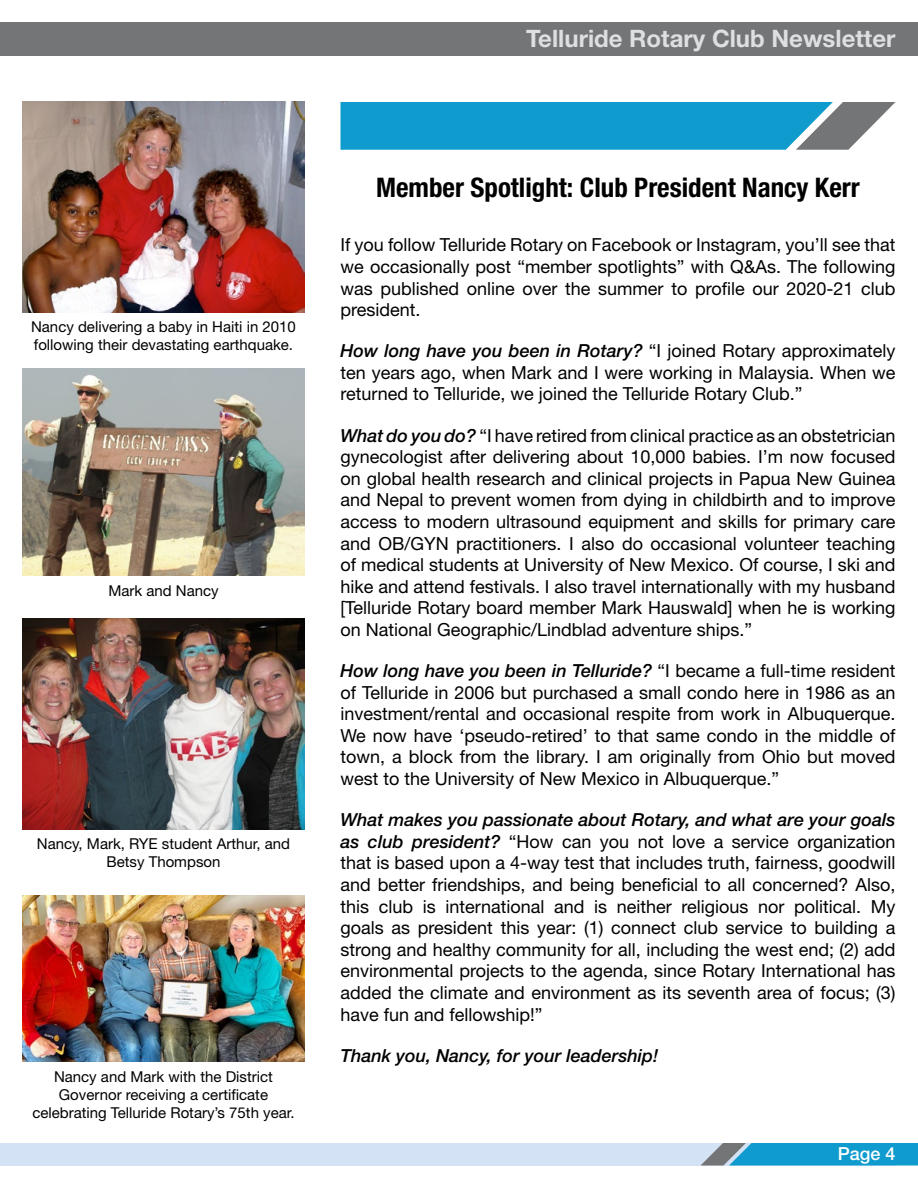
<style>
.page{position:relative;width:918px;height:1188px;background:#fff}
.page>*{position:absolute;margin:0;border:0;box-sizing:border-box;transform-origin:0 0}
.t1{font:700 condensed 27px "Helvetica Neue LT Std";color:#000}
.t2{font:700 24px "Helvetica Neue LT Std";color:#dedfe0}
.t3{font:18px/21.6px "Helvetica Neue LT Std";color:#000;text-align:justify}
.t4{font:italic 500 18px "Helvetica Neue LT Std";color:#000}
.t5{font:500 18px "Helvetica Neue LT Std";color:#fff}
.t6{font:15px/18px "Helvetica Neue LT Std";color:#000;text-align:center}
.s1{font-weight:500;font-style:italic}
</style>
<div class="page">
<div style="left:0;top:1143px;width:896px;height:23px;background:#d3e2f5"></div>
<svg style="left:700px;top:1143px;width:218px;height:23px;background:#2c9ec8"></svg>
<div style="left:0;top:22px;width:918px;height:34px;background:#747577"></div>
<svg style="left:340px;top:102px;width:556px;height:48px;background:#289ec9"></svg>
<img style="left:22px;top:895px;width:282px;height:167px">
<img style="left:22px;top:369px;width:282px;height:207px">
<img style="left:22px;top:618px;width:282px;height:211px">
<img style="left:22px;top:101px;width:282px;height:212px">
<h2 class="t2" style="left:526px;top:24px;width:371px">Telluride Rotary Club Newsletter</h2>
<p class="t6" style="left:31px;top:317px;width:266px;text-align:left">Nancy delivering a baby in Haiti in 2010 following their devastating earthquake.</p>
<p class="t6" style="left:108px;top:582px;width:112px">Mark and Nancy</p>
<p class="t6" style="left:37px;top:835px;width:255px">Nancy, Mark, RYE student Arthur, and<br>Betsy Thompson</p>
<p class="t6" style="left:32px;top:1068px;width:264px">Nancy and Mark with the District<br>Governor receiving a certificate celebrating Telluride Rotary’s 75th year.</p>
<h1 class="t1" style="left:376px;top:171px;width:485px">Member Spotlight: Club President Nancy Kerr</h1>
<p class="t3" style="left:340px;top:234px;width:556px">If you follow Telluride Rotary on Facebook or Instagram, you’ll see that we occasionally post “member spotlights” with Q&amp;As. The following was published online over the summer to profile our 2020-21 club president.</p>
<p class="t3" style="left:340px;top:340px;width:557px"><span class="s1">How long have you been in Rotary?</span> “I joined Rotary approximately ten years ago, when Mark and I were working in Malaysia. When we returned to Telluride, we joined the Telluride Rotary Club.”</p>
<p class="t3" style="left:340px;top:424px;width:557px"><span class="s1">What do you do?</span> “I have retired from clinical practice as an obstetrician gynecologist after delivering about 10,000 babies. I’m now focused on global health research and clinical projects in Papua New Guinea and Nepal to prevent women from dying in childbirth and to improve access to modern ultrasound equipment and skills for primary care and OB/GYN practitioners. I also do occasional volunteer teaching of medical students at University of New Mexico. Of course, I ski and hike and attend festivals. I also travel internationally with my husband [Telluride Rotary board member Mark Hauswald] when he is working on National Geographic/Lindblad adventure ships.”</p>
<p class="t3" style="left:340px;top:660px;width:557px"><span class="s1">How long have you been in Telluride?</span> “I became a full-time resident of Telluride in 2006 but purchased a small condo here in 1986 as an investment/rental and occasional respite from work in Albuquerque.<br>We now have ‘pseudo-retired’ to that same condo in the middle of town, a block from the library. I am originally from Ohio but moved west to the University of New Mexico in Albuquerque.”</p>
<p class="t3" style="left:340px;top:809px;width:557px"><span class="s1">What makes you passionate about Rotary, and what are your goals as club president?</span> “How can you not love a service organization that is based upon a 4-way test that includes truth, fairness, goodwill and better friendships, and being beneficial to all concerned? Also, this club is international and is neither religious nor political. My goals as president this year: (1) connect club service to building a strong and healthy community for all, including the west end; (2) add environmental projects to the agenda, since Rotary International has added the climate and environment as its seventh area of focus; (3) have fun and fellowship!”</p>
<p class="t4" style="left:340px;top:1045px;width:320px">Thank you, Nancy, for your leadership!</p>
<p class="t5" style="left:838px;top:1143px;width:59px">Page 4</p>
</div>
